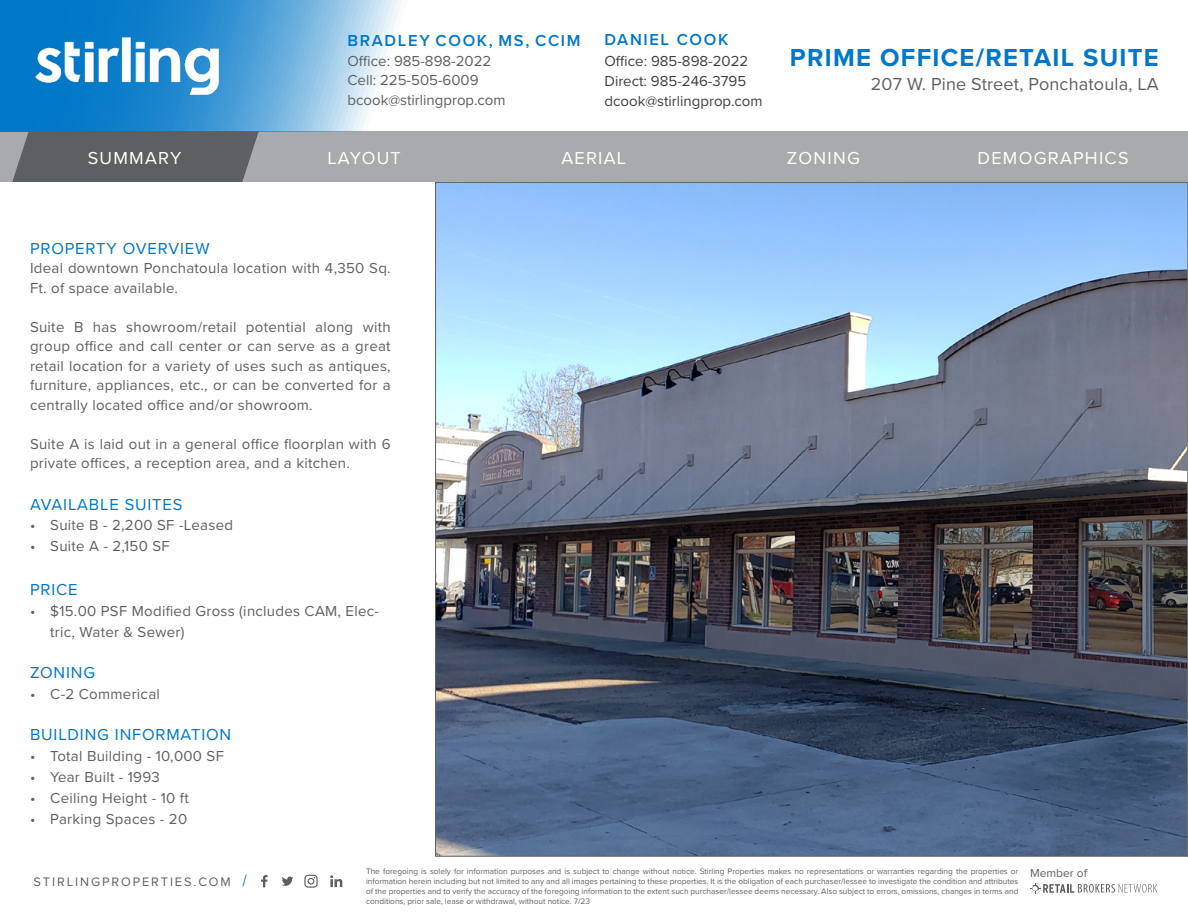
<style>
.page{position:relative;width:1188px;height:918px;background:#fff}
.page>*{position:absolute;margin:0;border:0;box-sizing:border-box;transform-origin:0 0}
.t1{font:700 25.5px "Proxima Nova";letter-spacing:.05em;color:#0077cb}
.t2{font:18px "Proxima Nova";letter-spacing:.07em;color:#fff}
.t3{font:18px "Proxima Nova";letter-spacing:.01em;color:#5d6062}
.t4{font:16.5px "Proxima Nova";letter-spacing:.05em;color:#0077c8}
.t5{font:600 16.5px "Proxima Nova";letter-spacing:.1em;color:#0077cb}
.t6{font:600 16.5px "Proxima Nova";letter-spacing:.1em;color:#0077c8}
.t7{font:15px/19.5px "Proxima Nova";letter-spacing:.02em;color:#5d6062}
.t8{font:15px/20.2px "Proxima Nova";color:#414042}
.t9{font:15px/19.5px "Proxima Nova";color:#5d6062}
.t10{font:12.75px "Proxima Nova";letter-spacing:.15em;color:#5d6062}
.t11{font:12px "Proxima Nova";color:#5d6062}
.t12{font:8.25px/9.8px "Proxima Nova";color:#5d6062;text-align:justify}
.s1{font-style:italic;font-size:16.5px;color:#0077cb}
</style>
<div class="page">
<img style="left:435px;top:182px;width:753px;height:675px">
<div style="left:0;top:132px;width:1188px;height:50px;background:#a8aaad"></div>
<svg style="left:12px;top:132px;width:247px;height:50px"></svg>
<svg style="left:261px;top:875px;width:7px;height:12px"></svg>
<svg style="left:282px;top:876px;width:11px;height:10px"></svg>
<svg style="left:304px;top:875px;width:14px;height:13px"></svg>
<svg style="left:330px;top:875px;width:12px;height:12px"></svg>
<svg style="left:1030px;top:883px;width:127px;height:11px"></svg>
<svg style="left:0;top:0;width:1188px;height:132px"></svg>
<img style="left:31px;top:32px;width:192px;height:67px">
<p class="t6" style="left:604px;top:28px;width:125px">DANIEL COOK</p>
<p class="t8" style="left:604px;top:50px;width:160px">Office: 985-898-2022<br>Direct: 985-246-3795 dcook@stirlingprop.com</p>
<p class="t5" style="left:348px;top:28px;width:235px">BRADLEY COOK, MS, CCIM</p>
<p class="t9" style="left:348px;top:50px;width:160px">Office: 985-898-2022<br>Cell: 225-505-6009 bcook@stirlingprop.com</p>
<h1 class="t1" style="left:790px;top:39px;width:370px">PRIME OFFICE/RETAIL SUITE</h1>
<p class="t3" style="left:871px;top:71px;width:289px">207 W. Pine Street, Ponchatoula, LA</p>
<p class="t2" style="left:88px;top:144px;width:95px">SUMMARY</p>
<p class="t2" style="left:327px;top:144px;width:75px">LAYOUT</p>
<p class="t2" style="left:561px;top:144px;width:66px">AERIAL</p>
<p class="t2" style="left:787px;top:144px;width:74px">ZONING</p>
<p class="t2" style="left:978px;top:144px;width:153px">DEMOGRAPHICS</p>
<p class="t4" style="left:30px;top:236px;width:181px">PROPERTY OVERVIEW</p>
<p class="t7" style="left:30px;top:258px;width:362px">Ideal downtown Ponchatoula location with 4,350 Sq.<br>Ft. of space available.</p>
<p class="t7" style="left:30px;top:316px;width:362px;text-align:justify">Suite B has showroom/retail potential along with group office and call center or can serve as a great retail location for a variety of uses such as antiques, furniture, appliances, etc., or can be converted for a centrally located office and/or showroom.</p>
<p class="t7" style="left:30px;top:433px;width:362px">Suite A is laid out in a general office floorplan with 6 private offices, a reception area, and a kitchen.</p>
<p class="t4" style="left:30px;top:493px;width:154px">AVAILABLE SUITES</p>
<p class="t7" style="left:30px;top:514px;width:205px">• Suite B - 2,200 SF -Leased</p>
<p class="t7" style="left:30px;top:535px;width:141px">• Suite A - 2,150 SF</p>
<p class="t4" style="left:30px;top:577px;width:49px">PRICE</p>
<p class="t7" style="left:50px;top:600px;width:330px;line-height:21px;text-indent:-20px">• $15.00 PSF Modified Gross (includes CAM, Elec&shy;tric, Water &amp; Sewer)</p>
<p class="t4" style="left:30px;top:660px;width:67px">ZONING</p>
<p class="t7" style="left:30px;top:684px;width:131px">• C-2 Commerical</p>
<p class="t4" style="left:30px;top:722px;width:203px">BUILDING INFORMATION</p>
<p class="t7" style="left:30px;top:746px;width:195px">• Total Building - 10,000 SF</p>
<p class="t7" style="left:30px;top:767px;width:131px">• Year Built - 1993</p>
<p class="t7" style="left:30px;top:788px;width:160px">• Ceiling Height - 10 ft</p>
<p class="t7" style="left:30px;top:809px;width:159px">• Parking Spaces - 20</p>
<p class="t10" style="left:34px;top:872px;width:219px">STIRLINGPROPERTIES.COM <span class="s1">|</span></p>
<p class="t12" style="left:366px;top:866px;width:654px">The foregoing is solely for information purposes and is subject to change without notice. Stirling Properties makes no representations or warranties regarding the properties or information herein including but not limited to any and all images pertaining to these properties. It is the obligation of each purchaser/lessee to investigate the condition and attributes of the properties and to verify the accuracy of the foregoing information to the extent such purchaser/lessee deems necessary. Also subject to errors, omissions, changes in terms and conditions, prior sale, lease or withdrawal, without notice. 7/23</p>
<p class="t11" style="left:1030px;top:864px;width:59px">Member of</p>
</div>
